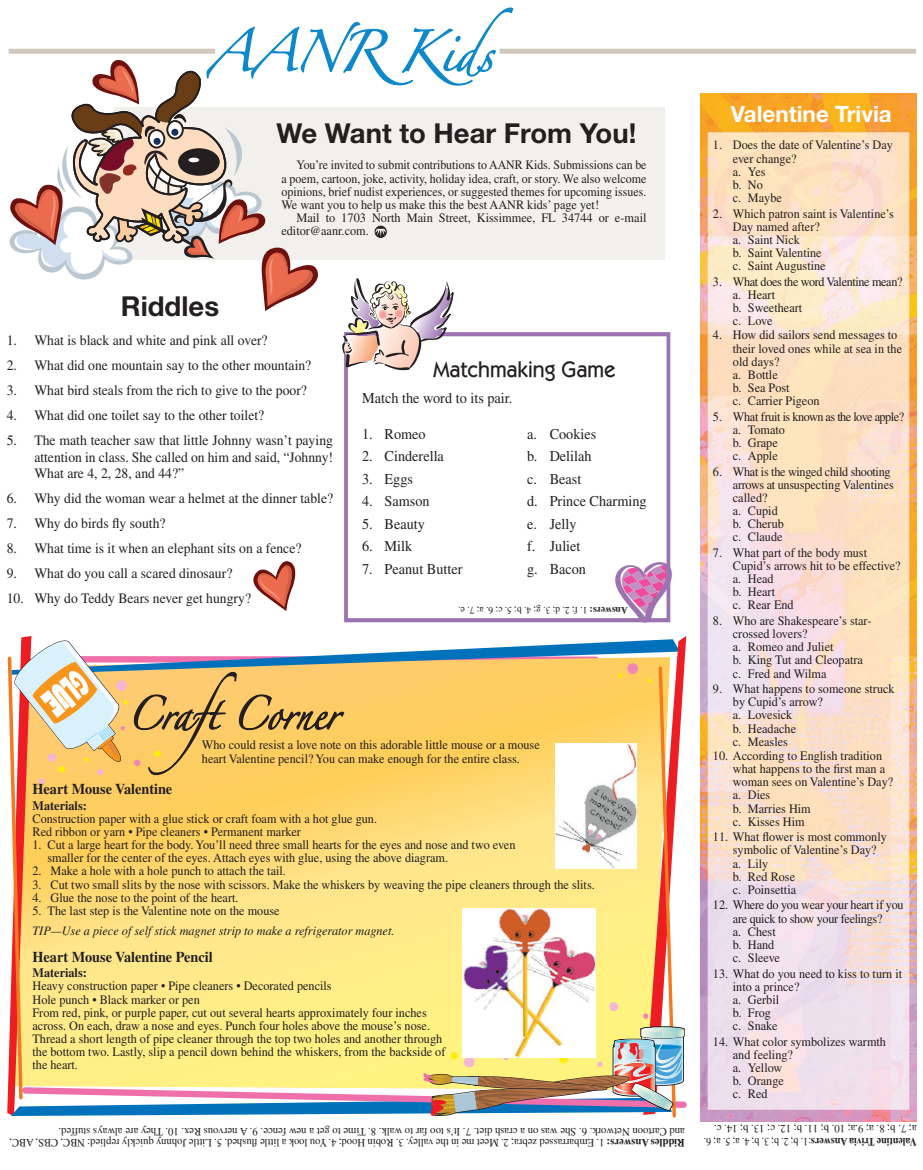
<style>
.page{position:relative;width:923px;height:1170px;background:#fff}
.page>*{position:absolute;margin:0;border:0;box-sizing:border-box;transform-origin:0 0}
.t1{font:700 27.5px "Helvetica Neue";color:#231f20}
.t2{font:700 22.5px "Helvetica Neue";color:#fff}
.t3{font:500 22.5px "Itc Kabel";color:#231f20;scale:.95 1}
.t4{font:15px "Times";color:#231f20;scale:.95 1}
.t5{font:700 15px "Times";color:#231f20;scale:.95 1}
.t6{font:14.38px/16.2px "Times";color:#231f20;text-align:justify;scale:.95 1}
.t7{font:12.88px/13.1px "Times";color:#231f20;scale:.95 1}
.t8{font:12.88px/13.1px "Times";color:#231f20;text-align:justify;scale:.92 1}
.t9{font:12.88px/13.1px "Times";letter-spacing:-.025em;color:#231f20;scale:.95 1}
.t10{font:12.88px/13.1px "Times";color:#231f20;scale:.96 1}
.t11{font:italic 12.88px "Times";color:#231f20;scale:.95 1}
.t12{font:12.88px/13.1px "Times";letter-spacing:-.03em;color:#231f20;scale:.95 1}
.t13{font:700 12.88px "Times";color:#231f20;scale:.95 1}
.t14{font:11.25px/11.2px "Times";color:#231f20;scale:.94 1}
.t15{font:11.25px/13.1px "Times";color:#231f20;scale:.88 1}
.t16{font:10px "Times";color:#231f20;scale:.95 1}
.s1{font-weight:700}
</style>
<div class="page">
<img style="left:700px;top:94px;width:216px;height:1027px">
<div style="left:115px;top:108px;width:550px;height:152px;background:#f2f0ed"></div>
<div style="left:499px;top:49px;width:417px;height:5px;background:#d1c9bd"></div>
<svg style="left:7px;top:636px;width:680px;height:482px;background:#efd28a"></svg>
<img style="left:555px;top:743px;width:81px;height:126px">
<div style="left:344px;top:332px;width:326px;height:290px;border:4px solid #9c72b1"></div>
<svg style="left:613px;top:562px;width:58px;height:61px"></svg>
<svg style="left:10px;top:7px;width:504px;height:364px"></svg>
<svg style="left:253px;top:561px;width:43px;height:50px"></svg>
<h1 class="t1" style="left:276px;top:116px;width:361px">We Want to Hear From You!</h1>
<p class="t8" style="left:281px;top:158px;width:398px;text-indent:15px">You’re invited to submit contributions to AANR Kids. Submissions can be a poem, cartoon, joke, activity, holiday idea, craft, or story. We also welcome opinions, brief nudist experiences, or suggested themes for upcoming issues.<br>We want you to help us make this the best AANR kids’ page yet!</p>
<p class="t10" style="left:281px;top:211px;width:382px;text-indent:15px">Mail to 1703 North Main Street, Kissimmee, FL 34744 or e-mail editor@aanr.com.</p>
<h1 class="t1" style="left:121px;top:289px;width:100px">Riddles</h1>
<p class="t6" style="left:7px;top:332px;width:276px">1. What is black and white and pink all over?</p>
<p class="t6" style="left:7px;top:357px;width:322px">2. What did one mountain say to the other mountain?</p>
<p class="t6" style="left:7px;top:382px;width:317px">3. What bird steals from the rich to give to the poor?</p>
<p class="t6" style="left:7px;top:407px;width:272px">4. What did one toilet say to the other toilet?</p>
<p class="t6" style="left:34px;top:432px;width:316px;text-indent:-28px">5. The math teacher saw that little Johnny wasn’t paying attention in class. She called on him and said, “Johnny!<br>What are 4, 2, 28, and 44?”</p>
<p class="t6" style="left:7px;top:490px;width:345px">6. Why did the woman wear a helmet at the dinner table?</p>
<p class="t6" style="left:7px;top:515px;width:169px">7. Why do birds fly south?</p>
<p class="t6" style="left:7px;top:540px;width:312px">8. What time is it when an elephant sits on a fence?</p>
<p class="t6" style="left:7px;top:565px;width:239px">9. What do you call a scared dinosaur?</p>
<p class="t6" style="left:7px;top:590px;width:258px">10. Why do Teddy Bears never get hungry?</p>
<h2 class="t3" style="left:433px;top:356px;width:194px">Matchmaking Game</h2>
<p class="t4" style="left:362px;top:390px;width:160px">Match the word to its pair.</p>
<p class="t4" style="left:362px;top:425px;width:69px">1. Romeo</p>
<p class="t4" style="left:527px;top:425px;width:74px">a. Cookies</p>
<p class="t4" style="left:362px;top:448px;width:88px">2. Cinderella</p>
<p class="t4" style="left:527px;top:448px;width:69px">b. Delilah</p>
<p class="t4" style="left:362px;top:470px;width:55px">3. Eggs</p>
<p class="t4" style="left:527px;top:470px;width:59px">c. Beast</p>
<p class="t4" style="left:362px;top:493px;width:73px">4. Samson</p>
<p class="t4" style="left:527px;top:493px;width:127px">d. Prince Charming</p>
<p class="t4" style="left:362px;top:515px;width:68px">5. Beauty</p>
<p class="t4" style="left:527px;top:515px;width:54px">e. Jelly</p>
<p class="t4" style="left:362px;top:538px;width:54px">6. Milk</p>
<p class="t4" style="left:527px;top:538px;width:58px">f. Juliet</p>
<p class="t4" style="left:362px;top:560px;width:107px">7. Peanut Butter</p>
<p class="t4" style="left:527px;top:560px;width:64px">g. Bacon</p>
<p class="t16" style="left:628px;top:616px;width:180px;rotate:-180deg"><span class="s1">Answers:</span> 1. f; 2. d; 3. g; 4. b; 5. c; 6. a; 7. e.</p>
<p class="t7" style="left:202px;top:739px;width:357px">Who could resist a love note on this adorable little mouse or a mouse heart Valentine pencil? You can make enough for the entire class.</p>
<p class="t5" style="left:32px;top:780px;width:149px">Heart Mouse Valentine</p>
<p class="t13" style="left:32px;top:798px;width:59px">Materials:</p>
<p class="t7" style="left:32px;top:812px;width:364px">Construction paper with a glue stick or craft foam with a hot glue gun.<br>Red ribbon or yarn • Pipe cleaners • Permanent marker</p>
<p class="t7" style="left:48px;top:838px;width:494px;text-indent:-15px">1. Cut a large heart for the body. You’ll need three small hearts for the eyes and nose and two even smaller for the center of the eyes. Attach eyes with glue, using the above diagram.</p>
<p class="t7" style="left:32px;top:865px;width:268px">2. Make a hole with a hole punch to attach the tail.</p>
<p class="t7" style="left:32px;top:878px;width:593px">3. Cut two small slits by the nose with scissors. Make the whiskers by weaving the pipe cleaners through the slits.</p>
<p class="t7" style="left:32px;top:891px;width:218px">4. Glue the nose to the point of the heart.</p>
<p class="t7" style="left:32px;top:904px;width:262px">5. The last step is the Valentine note on the mouse</p>
<p class="t11" style="left:32px;top:924px;width:382px">TIP—Use a piece of self stick magnet strip to make a refrigerator magnet.</p>
<p class="t5" style="left:32px;top:948px;width:191px">Heart Mouse Valentine Pencil</p>
<p class="t13" style="left:32px;top:965px;width:59px">Materials:</p>
<p class="t7" style="left:32px;top:980px;width:436px">Heavy construction paper • Pipe cleaners • Decorated pencils<br>Hole punch • Black marker or pen<br>From red, pink, or purple paper, cut out several hearts approximately four inches across. On each, draw a nose and eyes. Punch four holes above the mouse’s nose.<br>Thread a short length of pipe cleaner through the top two holes and another through the bottom two. Lastly, slip a pencil down behind the whiskers, from the backside of the heart.</p>
<p class="t14" style="left:685px;top:1149px;width:720px;rotate:-180deg"><span class="s1">Riddles Answers:</span> 1. Embarrassed zebra; 2. Meet me in the valley. 3. Robin Hood; 4. You look a little flushed. 5. Little Johnny quickly replied: NBC, CBS, ABC, and Cartoon Network. 6. She was on a crash diet. 7. It’s too far to walk. 8. Time to get a new fence. 9. A nervous Rex. 10. They are always stuffed.</p>
<h2 class="t2" style="left:731px;top:100px;width:162px">Valentine Trivia</h2>
<p class="t7" style="left:732px;top:139px;width:170px;text-indent:-20px">1. Does the date of Valentine’s Day ever change?<br>a. Yes<br>b. No<br>c. Maybe</p>
<p class="t7" style="left:732px;top:207px;width:171px;text-indent:-20px">2. Which patron saint is Valentine’s<br>Day named after?<br>a. Saint Nick<br>b. Saint Valentine<br>c. Saint Augustine</p>
<p class="t12" style="left:732px;top:275px;width:180px;text-indent:-20px">3. What does the word Valentine mean? a. Heart<br>b. Sweetheart<br>c. Love</p>
<p class="t7" style="left:732px;top:329px;width:180px;text-indent:-20px">4. How did sailors send messages to their loved ones while at sea in the old days?<br>a. Bottle<br>b. Sea Post<br>c. Carrier Pigeon</p>
<p class="t9" style="left:732px;top:410px;width:182px;text-indent:-20px">5. What fruit is known as the love apple? a. Tomato<br>b. Grape<br>c. Apple</p>
<p class="t7" style="left:732px;top:465px;width:171px;text-indent:-20px">6. What is the winged child shooting arrows at unsuspecting Valentines called?<br>a. Cupid<br>b. Cherub<br>c. Claude</p>
<p class="t7" style="left:732px;top:546px;width:178px;text-indent:-20px">7. What part of the body must<br>Cupid’s arrows hit to be effective? a. Head<br>b. Heart<br>c. Rear End</p>
<p class="t7" style="left:732px;top:614px;width:147px;text-indent:-20px">8. Who are Shakespeare’s star&shy;crossed lovers?<br>a. Romeo and Juliet<br>b. King Tut and Cleopatra c. Fred and Wilma</p>
<p class="t7" style="left:732px;top:682px;width:172px;text-indent:-20px">9. What happens to someone struck by Cupid’s arrow?<br>a. Lovesick<br>b. Headache<br>c. Measles</p>
<p class="t7" style="left:732px;top:749px;width:170px;text-indent:-20px">10. According to English tradition what happens to the first man a woman sees on Valentine’s Day? a. Dies<br>b. Marries Him<br>c. Kisses Him</p>
<p class="t7" style="left:732px;top:830px;width:164px;text-indent:-20px">11. What flower is most commonly symbolic of Valentine’s Day? a. Lily<br>b. Red Rose<br>c. Poinsettia</p>
<p class="t9" style="left:732px;top:899px;width:181px;text-indent:-20px">12. Where do you wear your heart if you are quick to show your feelings?<br>a. Chest<br>b. Hand<br>c. Sleeve</p>
<p class="t7" style="left:732px;top:967px;width:180px;text-indent:-20px">13. What do you need to kiss to turn it into a prince?<br>a. Gerbil<br>b. Frog<br>c. Snake</p>
<p class="t7" style="left:732px;top:1035px;width:163px;text-indent:-20px">14. What color symbolizes warmth and feeling?<br>a. Yellow<br>b. Orange<br>c. Red</p>
<p class="t15" style="left:916px;top:1149px;width:243px;rotate:-180deg"><span class="s1">Valentine Trivia Answers</span>:1. b; 2. b; 3. b; 4. a; 5. a; 6. a; 7. b; 8. a; 9.a; 10. b; 11. b; 12. c; 13. b; 14. c.</p>
</div>
